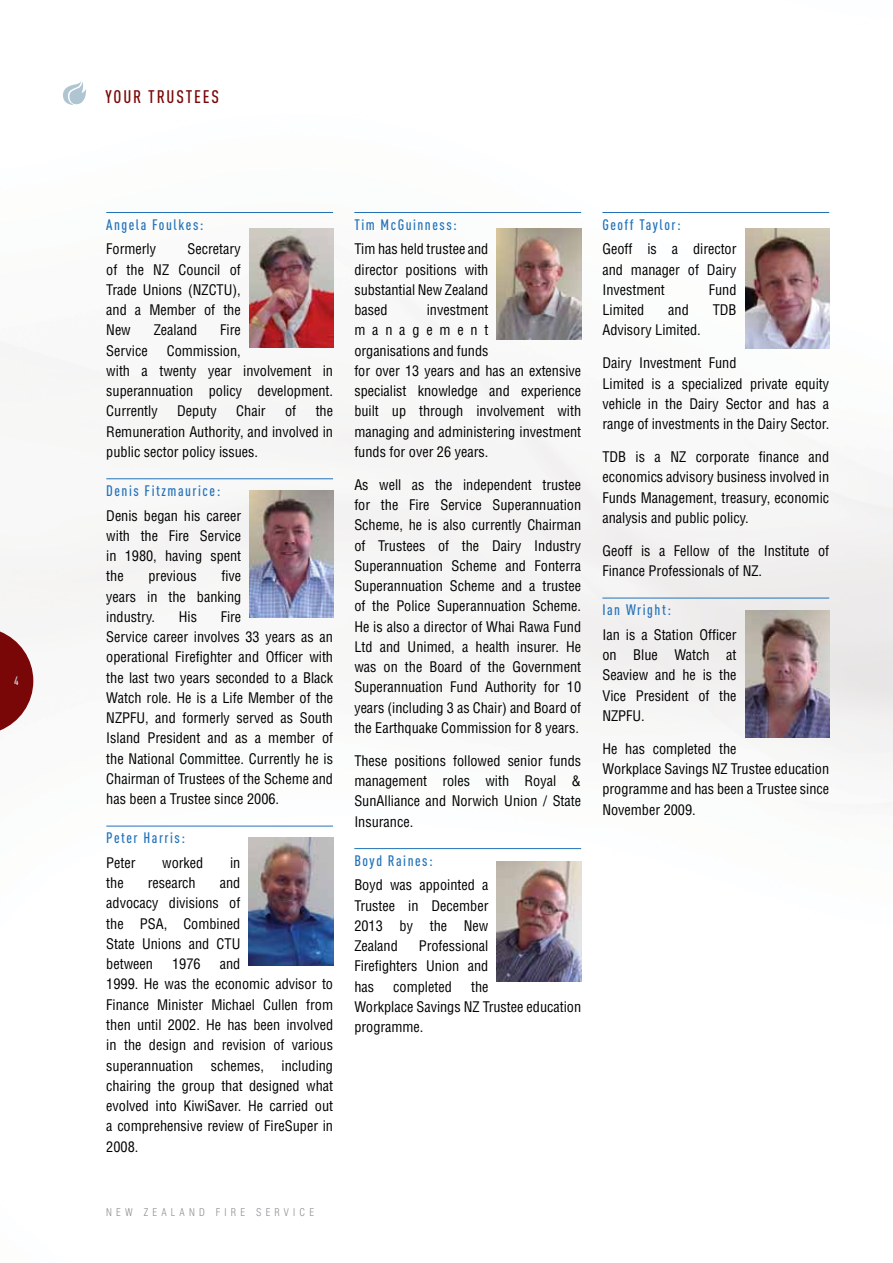
<style>
.page{position:relative;width:893px;height:1263px;background:#fff}
.page>*{position:absolute;margin:0;border:0;box-sizing:border-box;transform-origin:0 0}
.t1{font:500 18px "DIN Cond";letter-spacing:.1em;color:#7a0708}
.t2{font:500 15px "DIN Cond";letter-spacing:.1em;color:#2372b9}
.t3{font:14.25px/20.2px "Switzerland Condensed";color:#000;text-align:justify}
.t4{font:500 12px "DIN Cond";color:#cbdbe3}
.t5{font:300 condensed 10.5px "Swiss 721 BT";letter-spacing:.4em;color:#8e8d94}
</style>
<div class="page">
<img style="left:0;top:89px;width:893px;height:893px">
<svg style="left:63px;top:81px;width:23px;height:25px"></svg>
<svg style="left:0;top:631px;width:33px;height:99px"></svg>
<hr style="left:106px;top:212px;width:227px;height:1px;background:#2372b9">
<hr style="left:106px;top:478px;width:227px;height:1px;background:#2372b9">
<hr style="left:106px;top:826px;width:227px;height:1px;background:#2372b9">
<hr style="left:354px;top:212px;width:227px;height:1px;background:#2372b9">
<hr style="left:354px;top:848px;width:227px;height:1px;background:#2372b9">
<hr style="left:602px;top:212px;width:227px;height:1px;background:#2372b9">
<hr style="left:602px;top:598px;width:227px;height:1px;background:#2372b9">
<img style="left:249px;top:228px;width:84px;height:119px">
<img style="left:250px;top:490px;width:83px;height:127px">
<img style="left:249px;top:838px;width:84px;height:128px">
<img style="left:497px;top:228px;width:84px;height:112px">
<img style="left:497px;top:861px;width:84px;height:120px">
<img style="left:745px;top:228px;width:84px;height:121px">
<img style="left:745px;top:610px;width:84px;height:128px">
<p class="t4" style="left:14px;top:674px;width:6px">4</p>
<p class="t1" style="left:105px;top:86px;width:115px">YOUR TRUSTEES</p>
<p class="t2" style="left:106px;top:216px;width:99px">Angela Foulkes:</p>
<p class="t3" style="left:106px;top:239px;width:51px">Formerly</p>
<p class="t3" style="left:106px;top:239px;width:136px;text-indent:81px">Secretary of the NZ Council of Trade Unions (NZCTU), and a Member of the New</p>
<p class="t3" style="left:154px;top:320px;width:45px">Zealand</p>
<p class="t3" style="left:220px;top:320px;width:22px">Fire</p>
<p class="t3" style="left:106px;top:340px;width:43px">Service</p>
<p class="t3" style="left:106px;top:340px;width:228px;text-align:left;text-indent:60px">Commission,<br>with a twenty year involvement in superannuation policy development.<br>Currently</p>
<p class="t3" style="left:177px;top:401px;width:41px">Deputy</p>
<p class="t3" style="left:236px;top:401px;width:31px">Chair</p>
<p class="t3" style="left:285px;top:401px;width:13px">of</p>
<p class="t3" style="left:106px;top:401px;width:228px;text-indent:209px">the Remuneration Authority, and involved in public sector policy issues.</p>
<p class="t2" style="left:106px;top:482px;width:115px">Denis Fitzmaurice:</p>
<p class="t3" style="left:106px;top:505px;width:136px">Denis began his career with the Fire Service in 1980, having spent the</p>
<p class="t3" style="left:106px;top:566px;width:136px;text-indent:115px">five years in the banking industry.</p>
<p class="t3" style="left:148px;top:566px;width:50px">previous</p>
<p class="t3" style="left:106px;top:606px;width:228px;text-align:left;text-indent:114px">Fire<br>Service career involves 33 years as an operational Firefighter and Officer with the last two years seconded to a Black Watch role. He is a Life Member of the NZPFU, and formerly served as South Island President and as a member of the National Committee. Currently he is Chairman of Trustees of the Scheme and has been a Trustee since 2006.</p>
<p class="t2" style="left:106px;top:829px;width:80px">Peter Harris:</p>
<p class="t3" style="left:106px;top:852px;width:31px">Peter</p>
<p class="t3" style="left:162px;top:852px;width:43px">worked</p>
<p class="t3" style="left:230px;top:852px;width:12px">in</p>
<p class="t3" style="left:106px;top:873px;width:19px">the</p>
<p class="t3" style="left:148px;top:873px;width:49px">research</p>
<p class="t3" style="left:179px;top:606px;width:20px">His</p>
<p class="t3" style="left:106px;top:873px;width:136px;text-indent:114px">and advocacy divisions of the PSA, Combined State Unions and CTU between</p>
<p class="t3" style="left:106px;top:954px;width:228px;text-align:left;text-indent:114px">and<br>1999. He was the economic advisor to<br>Finance Minister Michael Cullen from then until 2002. He has been involved in the design and revision of various superannuation schemes, including chairing the group that designed what evolved into KiwiSaver. He carried out a comprehensive review of FireSuper in<br>2008.</p>
<p class="t3" style="left:172px;top:954px;width:30px">1976</p>
<p class="t2" style="left:354px;top:216px;width:104px">Tim McGuinness:</p>
<p class="t3" style="left:354px;top:239px;width:136px">Tim has held trustee and director positions with substantial New Zealand based</p>
<p class="t3" style="left:354px;top:300px;width:228px;text-align:left;text-indent:72px">investment management<br>organisations and funds<br>for over 13 years and has an extensive specialist knowledge and experience built up through involvement with managing and administering investment funds for over 26 years.</p>
<p class="t3" style="left:354px;top:474px;width:228px">As well as the independent trustee for the Fire Service Superannuation Scheme, he is also currently Chairman of Trustees of the Dairy Industry Superannuation Scheme and Fonterra Superannuation Scheme and a trustee of the Police Superannuation Scheme.<br>He is also a director of Whai Rawa Fund Ltd and Unimed, a health insurer. He was on the Board of the Government Superannuation Fund Authority for 10 years (including 3 as Chair) and Board of the Earthquake Commission for 8 years.</p>
<p class="t3" style="left:354px;top:750px;width:228px">These positions followed senior funds management roles with Royal &amp; SunAlliance and Norwich Union / State Insurance.</p>
<p class="t2" style="left:354px;top:852px;width:80px">Boyd Raines:</p>
<p class="t3" style="left:354px;top:875px;width:136px">Boyd was appointed a Trustee in December 2013 by the New Zealand</p>
<p class="t3" style="left:354px;top:936px;width:136px;text-indent:64px">Professional Firefighters Union and has</p>
<p class="t3" style="left:354px;top:976px;width:228px;text-align:left;text-indent:117px">the<br>Workplace Savings NZ Trustee education programme.</p>
<p class="t3" style="left:393px;top:976px;width:60px">completed</p>
<p class="t2" style="left:602px;top:216px;width:80px">Geoff Taylor:</p>
<p class="t3" style="left:602px;top:239px;width:136px">Geoff is a director and manager of Dairy Investment</p>
<p class="t3" style="left:709px;top:279px;width:29px">Fund</p>
<p class="t3" style="left:602px;top:300px;width:43px">Limited</p>
<p class="t3" style="left:668px;top:300px;width:22px">and</p>
<p class="t3" style="left:713px;top:300px;width:25px">TDB</p>
<p class="t3" style="left:602px;top:320px;width:100px">Advisory Limited.</p>
<p class="t3" style="left:602px;top:353px;width:228px;text-align:left">Dairy Investment Fund<br>Limited is a specialized private equity vehicle in the Dairy Sector and has a range of investments in the Dairy Sector.</p>
<p class="t3" style="left:602px;top:447px;width:228px">TDB is a NZ corporate finance and economics advisory business involved in Funds Management, treasury, economic analysis and public policy.</p>
<p class="t3" style="left:602px;top:540px;width:228px">Geoff is a Fellow of the Institute of<br>Finance Professionals of NZ.</p>
<p class="t2" style="left:602px;top:601px;width:70px">Ian Wright:</p>
<p class="t3" style="left:602px;top:624px;width:136px">Ian is a Station Officer on Blue Watch at Seaview and he is the Vice President of the NZPFU.</p>
<p class="t3" style="left:602px;top:738px;width:228px;text-align:left">He has completed the<br>Workplace Savings NZ Trustee education programme and has been a Trustee since<br>November 2009.</p>
<p class="t5" style="left:106px;top:1205px;width:209px">NEW ZEALAND FIRE SERVICE</p>
</div>
